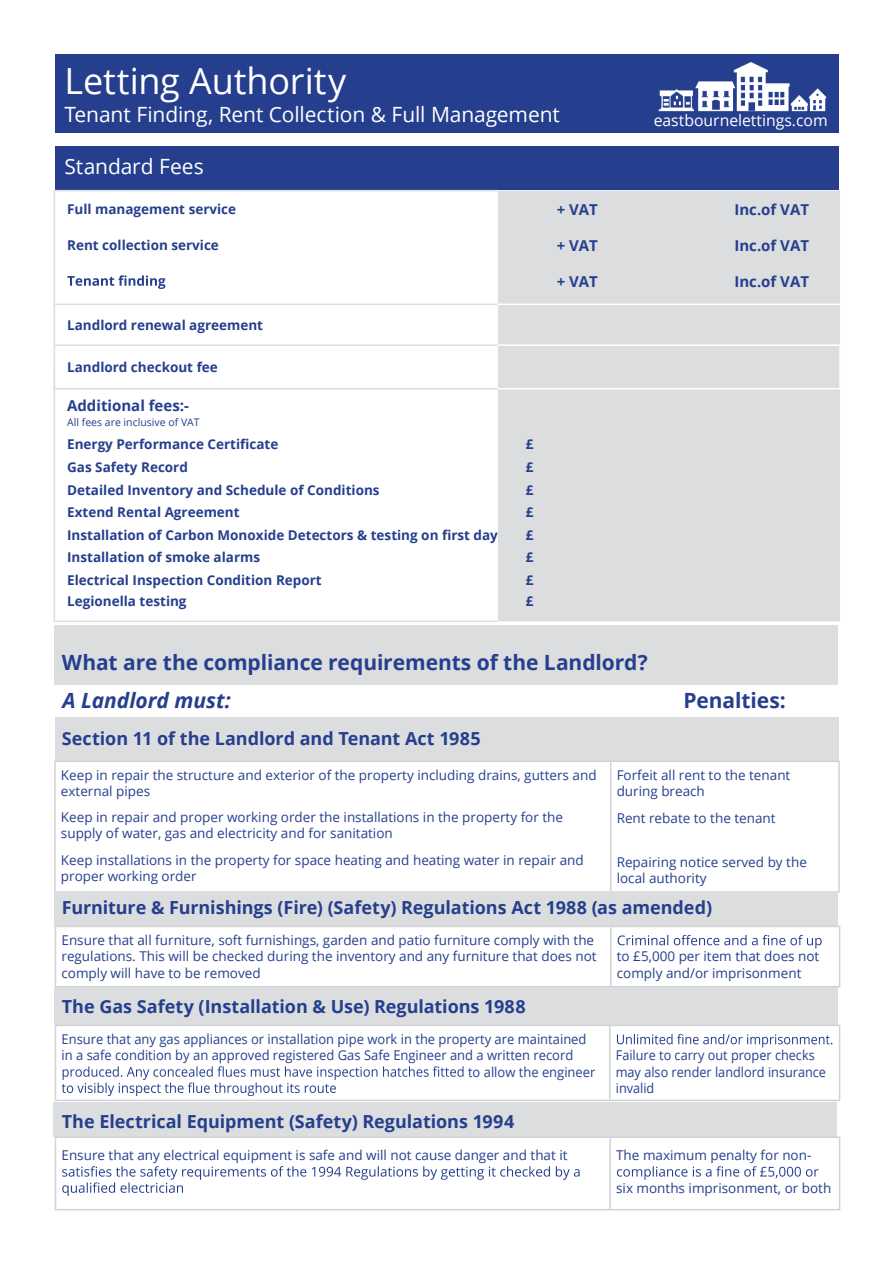
<style>
.page{position:relative;width:893px;height:1263px;background:#fff}
.page>*{position:absolute;margin:0;border:0;box-sizing:border-box;transform-origin:0 0}
.t1{font:36px "Open Sans";color:#fff}
.t2{font:700 21px "Open Sans";letter-spacing:-.005em;color:#253f8e}
.t3{font:21px "Open Sans";letter-spacing:-.005em;color:#fff}
.t4{font:italic 700 21px "Open Sans";color:#253f8e}
.t5{font:700 18px "Open Sans";letter-spacing:-.005em;color:#253f8e}
.t6{font:15.75px "Open Sans";color:#fff}
.t7{font:700 15px "Open Sans";color:#253f8e}
.t8{font:13.5px/16.2px "Open Sans";color:#253f8e}
.t9{font:700 13.5px/22.6px "Open Sans";color:#253f8e}
.t10{font:13.5px "Open Sans";color:#253f8e;scale:.96 1}
.t11{font:13.5px/16.2px "Open Sans";color:#253f8e;scale:.94 1}
.t12{font:10.5px "Open Sans";color:#253f8e}
</style>
<div class="page">
<div style="left:55px;top:54px;width:783px;height:78px;background:#253f8e"></div>
<div style="left:55px;top:147px;width:783px;height:43px;background:#253f8e"></div>
<svg style="left:55px;top:191px;width:443px;height:430px"></svg>
<div style="left:498px;top:191px;width:342px;height:430px;background:#dcdddf"></div>
<hr style="left:54px;top:190px;width:444px;height:1px;background:#dcdddf">
<hr style="left:54px;top:191px;width:1px;height:113px;background:#dcdddf">
<hr style="left:54px;top:304px;width:444px;height:1px;background:#dcdddf">
<hr style="left:54px;top:305px;width:1px;height:39px;background:#dcdddf">
<hr style="left:54px;top:344px;width:444px;height:2px;background:#dcdddf">
<hr style="left:54px;top:346px;width:1px;height:42px;background:#dcdddf">
<hr style="left:54px;top:388px;width:444px;height:1px;background:#dcdddf">
<hr style="left:54px;top:370px;width:1px;height:252px;background:#dcdddf">
<hr style="left:54px;top:621px;width:444px;height:1px;background:#dcdddf">
<hr style="left:498px;top:304px;width:342px;height:1px;background:#fff">
<hr style="left:498px;top:344px;width:343px;height:2px;background:#fff">
<hr style="left:839px;top:346px;width:2px;height:42px;background:#fff">
<hr style="left:498px;top:388px;width:343px;height:1px;background:#fff">
<svg style="left:67px;top:275px;width:98px;height:14px"></svg>
<div style="left:54px;top:625px;width:784px;height:60px;background:#dcdddf"></div>
<div style="left:55px;top:717px;width:783px;height:43px;background:#dcdddf"></div>
<hr style="left:54px;top:760px;width:557px;height:2px;background:#d1d2d4">
<hr style="left:54px;top:762px;width:2px;height:129px;background:#d1d2d4">
<hr style="left:611px;top:760px;width:229px;height:2px;background:#d1d2d4">
<hr style="left:610px;top:762px;width:1px;height:129px;background:#d1d2d4">
<hr style="left:838px;top:762px;width:2px;height:129px;background:#d1d2d4">
<hr style="left:611px;top:891px;width:229px;height:2px;background:#d1d2d4">
<div style="left:54px;top:891px;width:784px;height:35px;background:#dcdddf"></div>
<hr style="left:55px;top:926px;width:556px;height:1px;background:#d1d2d4">
<hr style="left:55px;top:927px;width:1px;height:59px;background:#d1d2d4">
<hr style="left:611px;top:926px;width:229px;height:1px;background:#d1d2d4">
<hr style="left:610px;top:927px;width:2px;height:59px;background:#d1d2d4">
<hr style="left:839px;top:927px;width:1px;height:59px;background:#d1d2d4">
<hr style="left:55px;top:986px;width:556px;height:1px;background:#d1d2d4">
<hr style="left:611px;top:986px;width:229px;height:1px;background:#d1d2d4">
<svg style="left:618px;top:935px;width:204px;height:13px"></svg>
<div style="left:54px;top:987px;width:784px;height:38px;background:#dcdddf"></div>
<hr style="left:55px;top:1025px;width:555px;height:1px;background:#d1d2d4">
<hr style="left:55px;top:1026px;width:1px;height:73px;background:#d1d2d4">
<hr style="left:610px;top:1025px;width:230px;height:1px;background:#d1d2d4">
<hr style="left:609px;top:1026px;width:1px;height:73px;background:#d1d2d4">
<hr style="left:839px;top:1026px;width:1px;height:73px;background:#d1d2d4">
<hr style="left:55px;top:1099px;width:555px;height:2px;background:#d1d2d4">
<hr style="left:610px;top:1099px;width:230px;height:2px;background:#d1d2d4">
<svg style="left:62px;top:1066px;width:401px;height:30px"></svg>
<svg style="left:617px;top:1034px;width:215px;height:13px"></svg>
<div style="left:54px;top:1102px;width:783px;height:34px;background:#dcdddf"></div>
<hr style="left:55px;top:1136px;width:555px;height:2px;background:#d1d2d4">
<hr style="left:55px;top:1138px;width:1px;height:71px;background:#d1d2d4">
<hr style="left:610px;top:1136px;width:230px;height:2px;background:#d1d2d4">
<hr style="left:609px;top:1138px;width:2px;height:71px;background:#d1d2d4">
<hr style="left:839px;top:1138px;width:1px;height:71px;background:#d1d2d4">
<hr style="left:55px;top:1209px;width:555px;height:1px;background:#d1d2d4">
<hr style="left:610px;top:1209px;width:230px;height:1px;background:#d1d2d4">
<svg style="left:62px;top:1166px;width:518px;height:30px"></svg>
<svg style="left:617px;top:1166px;width:202px;height:14px"></svg>
<img style="left:658px;top:54px;width:181px;height:78px">
<h1 class="t1" style="left:65px;top:56px;width:283px">Letting Authority</h1>
<h2 class="t3" style="left:65px;top:100px;width:497px">Tenant Finding, Rent Collection &amp; Full Management</h2>
<h2 class="t3" style="left:65px;top:152px;width:141px">Standard Fees</h2>
<p class="t9" style="left:67px;top:197px;width:171px">Full management service</p>
<p class="t9" style="left:67px;top:233px;width:153px">Rent collection service</p>
<p class="t6" style="left:654px;top:110px;width:176px">eastbournelettings.com</p>
<p class="t7" style="left:557px;top:199px;width:43px">+ VAT</p>
<p class="t7" style="left:734px;top:199px;width:76px">Inc.of VAT</p>
<p class="t7" style="left:557px;top:235px;width:43px">+ VAT</p>
<p class="t7" style="left:734px;top:235px;width:76px">Inc.of VAT</p>
<p class="t7" style="left:557px;top:271px;width:43px">+ VAT</p>
<p class="t7" style="left:734px;top:271px;width:76px">Inc.of VAT</p>
<p class="t9" style="left:67px;top:313px;width:197px">Landlord renewal agreement</p>
<p class="t9" style="left:67px;top:355px;width:152px">Landlord checkout fee</p>
<p class="t7" style="left:67px;top:395px;width:123px">Additional fees:-</p>
<p class="t12" style="left:67px;top:415px;width:134px">All fees are inclusive of VAT</p>
<p class="t9" style="left:67px;top:433px;width:213px">Energy Performance Certificate<br>Gas Safety Record</p>
<p class="t9" style="left:526px;top:433px;width:9px;text-align:justify">£ £ £ £ £ £ £</p>
<p class="t9" style="left:526px;top:589px;width:9px">£</p>
<p class="t9" style="left:67px;top:478px;width:432px">Detailed Inventory and Schedule of Conditions<br>Extend Rental Agreement<br>Installation of Carbon Monoxide Detectors &amp; testing on first day Installation of smoke alarms<br>Electrical Inspection Condition Report</p>
<p class="t9" style="left:67px;top:589px;width:121px">Legionella testing</p>
<h2 class="t2" style="left:62px;top:648px;width:587px">What are the compliance requirements of the Landlord?</h2>
<h2 class="t4" style="left:63px;top:685px;width:170px">A Landlord must:</h2>
<h2 class="t2" style="left:683px;top:685px;width:104px">Penalties:</h2>
<h3 class="t5" style="left:62px;top:725px;width:420px">Section 11 of the Landlord and Tenant Act 1985</h3>
<p class="t8" style="left:61px;top:767px;width:537px">Keep in repair the structure and exterior of the property including drains, gutters and external pipes</p>
<p class="t8" style="left:61px;top:808px;width:504px">Keep in repair and proper working order the installations in the property for the supply of water, gas and electricity and for sanitation</p>
<p class="t8" style="left:61px;top:852px;width:524px">Keep installations in the property for space heating and heating water in repair and proper working order</p>
<p class="t8" style="left:617px;top:767px;width:175px">Forfeit all rent to the tenant during breach</p>
<p class="t8" style="left:617px;top:810px;width:160px">Rent rebate to the tenant</p>
<p class="t8" style="left:617px;top:853px;width:192px">Repairing notice served by the local authority</p>
<h3 class="t5" style="left:62px;top:895px;width:652px">Furniture &amp; Furnishings (Fire) (Safety) Regulations Act 1988 (as amended)</h3>
<p class="t8" style="left:62px;top:932px;width:537px">Ensure that all furniture, soft furnishings, garden and patio furniture comply with the regulations. This will be checked during the inventory and any furniture that does not comply will have to be removed</p>
<p class="t8" style="left:617px;top:948px;width:204px">to £5,000 per item that does not comply and/or imprisonment</p>
<h3 class="t5" style="left:62px;top:994px;width:465px">The Gas Safety (Installation &amp; Use) Regulations 1988</h3>
<p class="t10" style="left:62px;top:1030px;width:548px">Ensure that any gas appliances or installation pipe work in the property are maintained</p>
<p class="t10" style="left:62px;top:1046px;width:535px">in a safe condition by an approved registered Gas Safe Engineer and a written record</p>
<p class="t10" style="left:468px;top:1062px;width:134px">to allow the engineer</p>
<p class="t11" style="left:616px;top:1047px;width:225px">Failure to carry out proper checks may also render landlord insurance invalid</p>
<h3 class="t5" style="left:62px;top:1109px;width:454px">The Electrical Equipment (Safety) Regulations 1994</h3>
<p class="t8" style="left:62px;top:1147px;width:508px">Ensure that any electrical equipment is safe and will not cause danger and that it</p>
<p class="t8" style="left:616px;top:1147px;width:197px">The maximum penalty for non-</p>
<p class="t8" style="left:616px;top:1179px;width:217px">six months imprisonment, or both</p>
</div>
